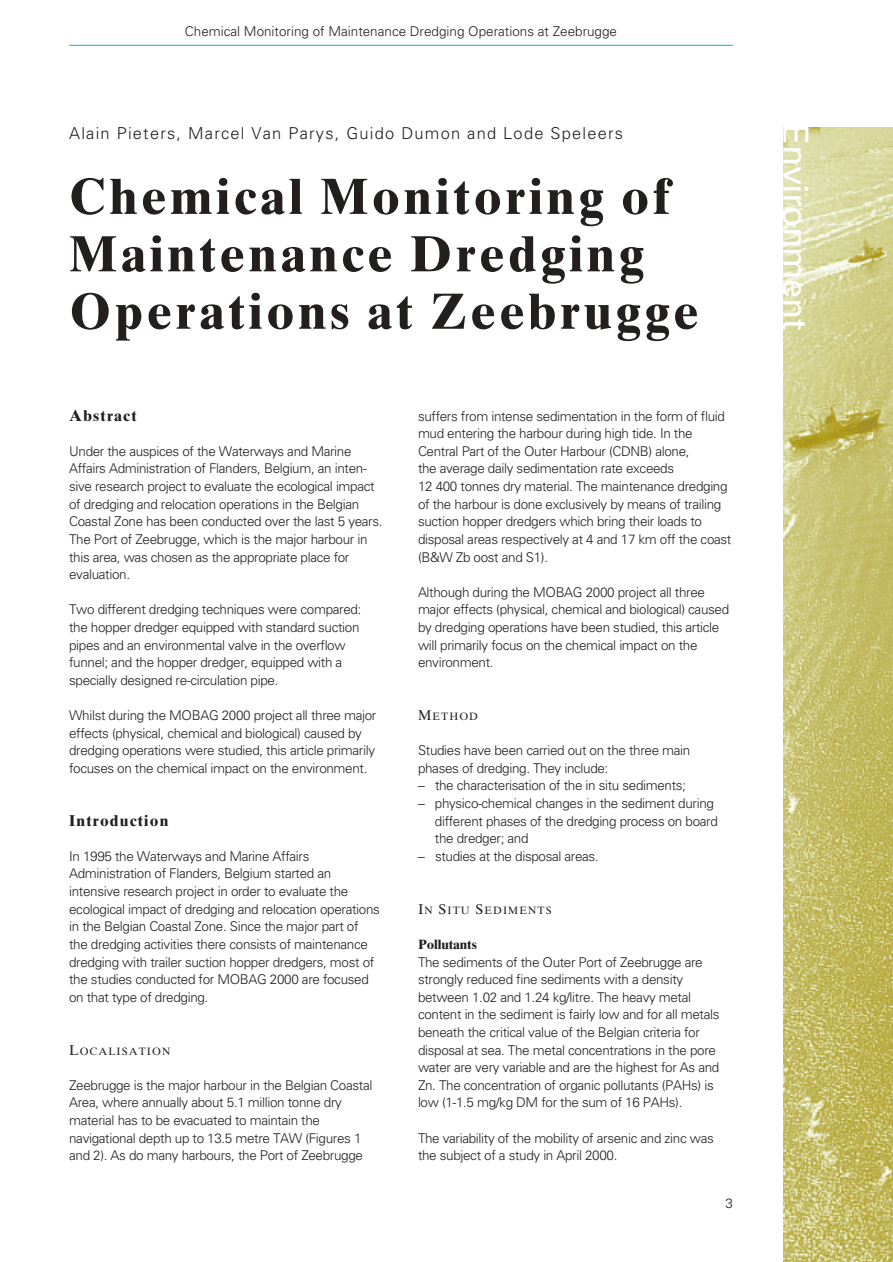
<style>
.page{position:relative;width:893px;height:1262px;background:#fff}
.page>*{position:absolute;margin:0;border:0;box-sizing:border-box;transform-origin:0 0}
.t1{font:700 50.85px/57.4px "Times Ten";letter-spacing:.07em;color:#231f1f}
.t2{font:34.5px "Univers";letter-spacing:-.015em;color:#fff}
.t3{font:300 16.5px "Univers";letter-spacing:.075em;color:#231f1f}
.t4{font:700 15.75px "Times Ten";letter-spacing:.075em;color:#231f1f}
.t5{font:300 13.5px/17.5px "Univers";letter-spacing:-.025em;color:#231f1f}
.t6{font:300 13.5px "Univers";color:#231f1f}
.t7{font:700 13.5px "Times Ten";letter-spacing:-.01em;color:#231f1f}
.t8{font:10.65px "Times Ten";letter-spacing:.1em;color:#231f1f}
.s1{font-size:14.25px}
</style>
<div class="page">
<hr style="left:69px;top:45px;width:663px;height:1px;background:#00adef">
<img style="left:783px;top:128px;width:109px;height:1133px">
<p class="t6" style="left:185px;top:26px;width:433px">Chemical Monitoring of Maintenance Dredging Operations at Zeebrugge</p>
<p class="t3" style="left:69px;top:127px;width:555px">Alain Pieters, Marcel Van Parys, Guido Dumon and Lode Speleers</p>
<h1 class="t1" style="left:69px;top:173px;width:631px">Chemical Monitoring of<br>Maintenance Dredging<br>Operations at Zeebrugge</h1>
<p class="t4" style="left:69px;top:409px;width:69px">Abstract</p>
<p class="t5" style="left:69px;top:443px;width:315px">Under the auspices of the Waterways and Marine Affairs Administration of Flanders, Belgium, an inten&shy;sive research project to evaluate the ecological impact of dredging and relocation operations in the Belgian Coastal Zone has been conducted over the last 5 years.<br>The Port of Zeebrugge, which is the major harbour in this area, was chosen as the appropriate place for evaluation.</p>
<p class="t5" style="left:69px;top:602px;width:294px">Two different dredging techniques were compared: the hopper dredger equipped with standard suction pipes and an environmental valve in the overflow funnel; and the hopper dredger, equipped with a specially designed re-circulation pipe.</p>
<p class="t5" style="left:69px;top:707px;width:309px">Whilst during the MOBAG 2000 project all three major effects (physical, chemical and biological) caused by dredging operations were studied, this article primarily focuses on the chemical impact on the environment.</p>
<p class="t4" style="left:69px;top:814px;width:101px">Introduction</p>
<p class="t5" style="left:69px;top:848px;width:312px">In 1995 the Waterways and Marine Affairs Administration of Flanders, Belgium started an intensive research project in order to evaluate the ecological impact of dredging and relocation operations in the Belgian Coastal Zone. Since the major part of the dredging activities there consists of maintenance dredging with trailer suction hopper dredgers, most of the studies conducted for MOBAG 2000 are focused on that type of dredging.</p>
<p class="t8" style="left:69px;top:1047px;width:103px"><span class="s1">L</span>OCALISATION</p>
<p class="t5" style="left:69px;top:1077px;width:305px">Zeebrugge is the major harbour in the Belgian Coastal Area, where annually about 5.1 million tonne dry material has to be evacuated to maintain the navigational depth up to 13.5 metre TAW (Figures 1 and 2). As do many harbours, the Port of Zeebrugge</p>
<p class="t5" style="left:418px;top:408px;width:315px">suffers from intense sedimentation in the form of fluid mud entering the harbour during high tide. In the Central Part of the Outer Harbour (CDNB) alone,<br>the average daily sedimentation rate exceeds<br>12 400 tonnes dry material. The maintenance dredging of the harbour is done exclusively by means of trailing suction hopper dredgers which bring their loads to disposal areas respectively at 4 and 17 km off the coast (B&amp;W Zb oost and S1).</p>
<p class="t5" style="left:418px;top:584px;width:312px">Although during the MOBAG 2000 project all three major effects (physical, chemical and biological) caused by dredging operations have been studied, this article will primarily focus on the chemical impact on the environment.</p>
<p class="t8" style="left:418px;top:712px;width:62px"><span class="s1">M</span>ETHOD</p>
<p class="t5" style="left:418px;top:743px;width:274px">Studies have been carried out on the three main phases of dredging. They include:</p>
<p class="t5" style="left:418px;top:778px;width:269px">– the characterisation of the in situ sediments;</p>
<p class="t5" style="left:435px;top:795px;width:284px;text-indent:-17px">– physico-chemical changes in the sediment during different phases of the dredging process on board the dredger; and</p>
<p class="t5" style="left:418px;top:848px;width:182px">– studies at the disposal areas.</p>
<p class="t8" style="left:418px;top:906px;width:135px"><span class="s1">I</span>N <span class="s1">S</span>ITU <span class="s1">S</span>EDIMENTS</p>
<p class="t7" style="left:418px;top:939px;width:60px">Pollutants</p>
<p class="t5" style="left:418px;top:954px;width:303px">The sediments of the Outer Port of Zeebrugge are strongly reduced fine sediments with a density between 1.02 and 1.24 kg/litre. The heavy metal content in the sediment is fairly low and for all metals beneath the critical value of the Belgian criteria for disposal at sea. The metal concentrations in the pore water are very variable and are the highest for As and Zn. The concentration of organic pollutants (PAHs) is low (1-1.5 mg/kg DM for the sum of 16 PAHs).</p>
<p class="t5" style="left:418px;top:1130px;width:297px">The variability of the mobility of arsenic and zinc was the subject of a study in April 2000.</p>
<p class="t5" style="left:725px;top:1195px;width:9px">3</p>
<h2 class="t2" style="left:808px;top:124px;width:207px;rotate:90deg">Environment</h2>
</div>
